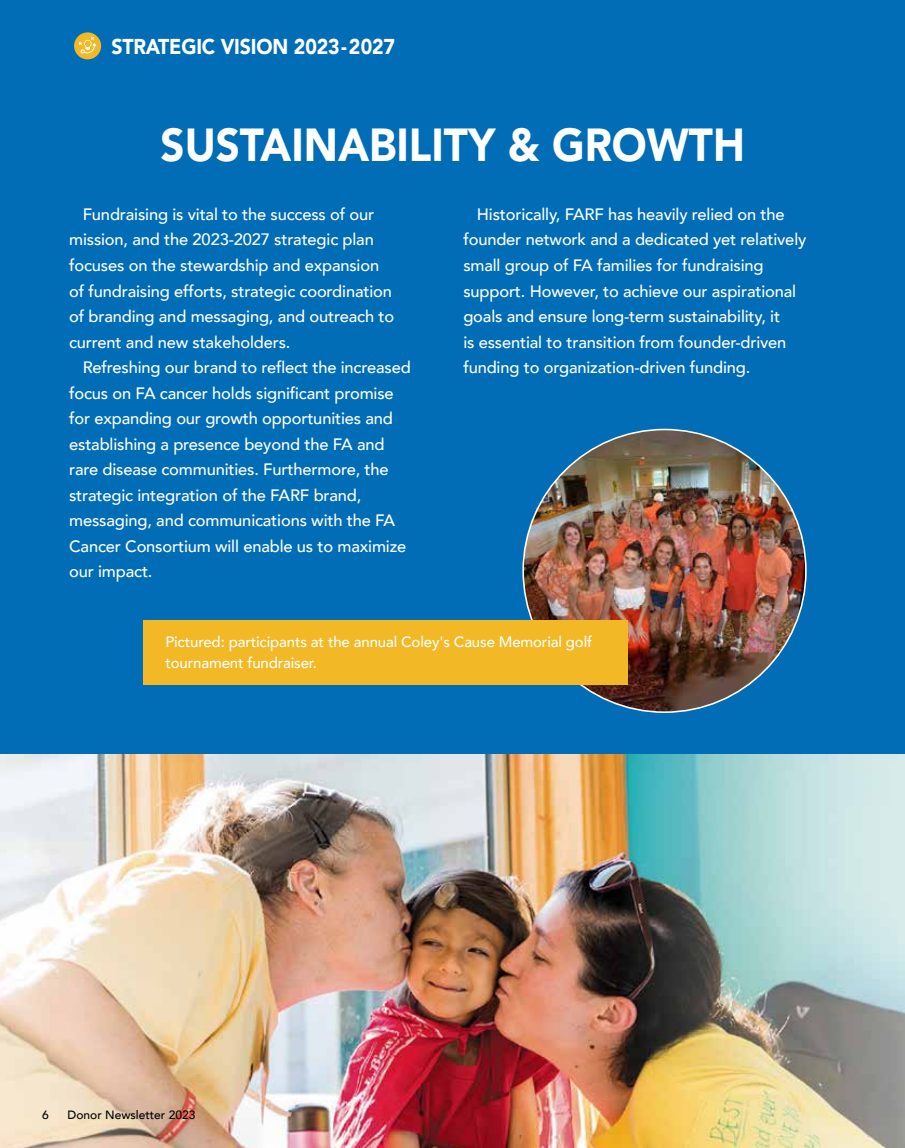
<style>
.page{position:relative;width:905px;height:1148px;background:#fff}
.page>*{position:absolute;margin:0;border:0;box-sizing:border-box;transform-origin:0 0}
.t1{font:900 46.2px "Avenir";color:#fff;scale:.91 1}
.t2{font:900 21.45px "Avenir";letter-spacing:-.01em;color:#fff;scale:.91 1}
.t3{font:500 16.5px/25.5px "Avenir";letter-spacing:-.01em;color:#fff}
.t4{font:500 15px/21px "Avenir";letter-spacing:-.01em;color:#fff}
.t5{font:500 12px "Avenir";color:#000}
</style>
<div class="page">
<div style="left:0;top:0;width:904px;height:861px;background:#006db6"></div>
<img style="left:0;top:754px;width:904px;height:394px">
<img style="left:523px;top:429px;width:282px;height:283px;border-radius:141px">
<div style="left:143px;top:620px;width:484px;height:64px;background:#f2b826"></div>
<div style="left:74px;top:32px;width:27px;height:27px;background:#f2b826;border-radius:50%"></div>
<svg style="left:79px;top:37px;width:17px;height:16px"></svg>
<h2 class="t2" style="left:111px;top:28px;width:313px">STRATEGIC VISION 2023-2027</h2>
<h1 class="t1" style="left:161px;top:105px;width:643px">SUSTAINABILITY &amp; GROWTH</h1>
<p class="t3" style="left:69px;top:201px;width:326px;text-indent:13px">Fundraising is vital to the success of our mission, and the 2023-2027 strategic plan focuses on the stewardship and expansion of fundraising efforts, strategic coordination of branding and messaging, and outreach to current and new stakeholders.</p>
<p class="t3" style="left:69px;top:353px;width:343px;text-indent:13px">Refreshing our brand to reflect the increased focus on FA cancer holds significant promise for expanding our growth opportunities and establishing a presence beyond the FA and rare disease communities. Furthermore, the strategic integration of the FARF brand, messaging, and communications with the FA Cancer Consortium will enable us to maximize our impact.</p>
<p class="t3" style="left:463px;top:201px;width:344px;text-indent:13px">Historically, FARF has heavily relied on the founder network and a dedicated yet relatively small group of FA families for fundraising support. However, to achieve our aspirational goals and ensure long-term sustainability, it<br>is essential to transition from founder-driven funding to organization-driven funding.</p>
<p class="t4" style="left:165px;top:630px;width:428px">Pictured: participants at the annual Coley's Cause Memorial golf tournament fundraiser.</p>
<p class="t5" style="left:42px;top:1104px;width:8px">6</p>
<p class="t5" style="left:68px;top:1104px;width:129px">Donor Newsletter 2023</p>
</div>
